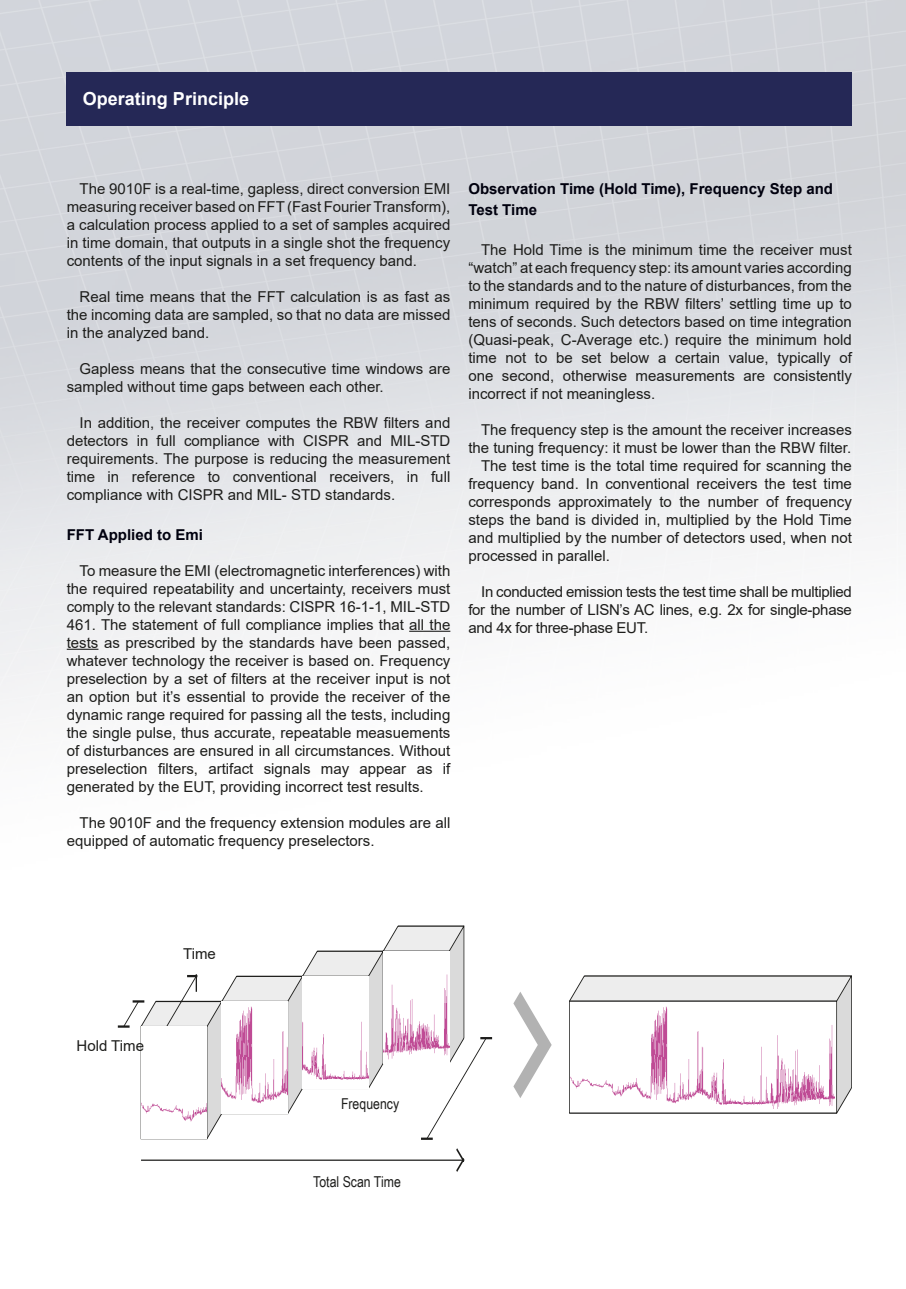
<style>
.page{position:relative;width:906px;height:1289px;background:#fff}
.page>*{position:absolute;margin:0;border:0;box-sizing:border-box;transform-origin:0 0}
.Headers{font:700 18px "Arial";color:#fff}
.PMM_Paragraph_2_SMALL{font:15px/18px "Arial";color:#1d1d1b;text-align:justify}
.t1{font:700 15px/21.6px "Arial";color:#00000e}
.Didascalia_Bold{font:15px "Arial Narrow";color:#1d1d1b}
.Didascalia_Bold-2{font:15px "Arial";color:#1d1d1b}
</style>
<div class="page">
<img style="left:1px;top:0;width:905px;height:1172px">
<hr style="left:409px;top:630px;width:41px;height:1px;background:#1d1d1b">
<hr style="left:67px;top:648px;width:31px;height:1px;background:#1d1d1b">
<div style="left:67px;top:72px;width:785px;height:53px;background:#252856"></div>
<svg style="left:569px;top:975px;width:282px;height:138px"></svg>
<hr style="left:141px;top:1159px;width:323px;height:1px;background:#1d1d1b">
<svg style="left:455px;top:1145px;width:11px;height:26px"></svg>
<svg style="left:513px;top:991px;width:38px;height:107px"></svg>
<svg style="left:118px;top:925px;width:374px;height:214px"></svg>
<img style="left:141px;top:1026px;width:66px;height:112px">
<img style="left:222px;top:1001px;width:66px;height:112px">
<img style="left:302px;top:976px;width:66px;height:112px">
<img style="left:383px;top:951px;width:66px;height:112px">
<img style="left:571px;top:1003px;width:263px;height:104px">
<p class="Headers" style="left:83px;top:86px;width:168px">Operating Principle</p>
<p class="PMM_Paragraph_2_SMALL" style="left:67px;top:179px;width:385px;text-indent:13px">The 9010F is a real-time, gapless, direct conversion EMI measuring receiver based on FFT (Fast Fourier Transform), a calculation process applied to a set of samples acquired in time domain, that outputs in a single shot the frequency contents of the input signals in a set frequency band.</p>
<p class="PMM_Paragraph_2_SMALL" style="left:67px;top:287px;width:385px;text-indent:13px">Real time means that the FFT calculation is as fast as the incoming data are sampled, so that no data are missed in the analyzed band.</p>
<p class="PMM_Paragraph_2_SMALL" style="left:67px;top:359px;width:385px;text-indent:13px">Gapless means that the consecutive time windows are sampled without time gaps between each other.</p>
<p class="PMM_Paragraph_2_SMALL" style="left:67px;top:413px;width:385px;text-indent:13px">In addition, the receiver computes the RBW filters and detectors in full compliance with CISPR and MIL-STD requirements. The purpose is reducing the measurement time in reference to conventional receivers, in full compliance with CISPR and MIL- STD standards.</p>
<h2 class="t1" style="left:67px;top:523px;width:138px">FFT Applied to Emi</h2>
<p class="PMM_Paragraph_2_SMALL" style="left:67px;top:561px;width:385px;text-indent:13px">To measure the EMI (electromagnetic interferences) with the required repeatability and uncertainty, receivers must comply to the relevant standards: CISPR 16-1-1, MIL-STD 461. The statement of full compliance implies that all the tests as prescribed by the standards have been passed, whatever technology the receiver is based on. Frequency preselection by a set of filters at the receiver input is not an option but it’s essential to provide the receiver of the dynamic range required for passing all the tests, including the single pulse, thus accurate, repeatable measuements of disturbances are ensured in all circumstances. Without preselection filters, artifact signals may appear as if generated by the EUT, providing incorrect test results.</p>
<p class="PMM_Paragraph_2_SMALL" style="left:67px;top:813px;width:385px;text-indent:13px">The 9010F and the frequency extension modules are all equipped of automatic frequency preselectors.</p>
<h2 class="t1" style="left:468px;top:178px;width:366px">Observation Time (Hold Time), Frequency Step and<br>Test Time</h2>
<p class="PMM_Paragraph_2_SMALL" style="left:468px;top:241px;width:385px;text-indent:13px">The Hold Time is the minimum time the receiver must “watch” at each frequency step: its amount varies according to the standards and to the nature of disturbances, from the minimum required by the RBW filters’ settling time up to tens of seconds. Such detectors based on time integration (Quasi-peak, C-Average etc.) require the minimum hold time not to be set below a certain value, typically of one second, otherwise measurements are consistently incorrect if not meaningless.</p>
<p class="PMM_Paragraph_2_SMALL" style="left:468px;top:421px;width:385px;text-align:right">The frequency step is the amount the receiver increases the tuning frequency: it must be lower than the RBW filter.</p>
<p class="PMM_Paragraph_2_SMALL" style="left:468px;top:457px;width:385px;text-indent:13px">The test time is the total time required for scanning the frequency band. In conventional receivers the test time corresponds approximately to the number of frequency steps the band is divided in, multiplied by the Hold Time and multiplied by the number of detectors used, when not processed in parallel.</p>
<p class="PMM_Paragraph_2_SMALL" style="left:468px;top:583px;width:385px;text-indent:13px">In conducted emission tests the test time shall be multiplied for the number of LISN’s AC lines, e.g. 2x for single-phase and 4x for three-phase EUT.</p>
<p class="Didascalia_Bold-2" style="left:77px;top:1035px;width:69px">Hold Time</p>
<p class="Didascalia_Bold-2" style="left:183px;top:943px;width:34px">Time</p>
<p class="Didascalia_Bold" style="left:341px;top:1092px;width:60px">Frequency</p>
<p class="Didascalia_Bold" style="left:313px;top:1170px;width:89px">Total Scan Time</p>
</div>
